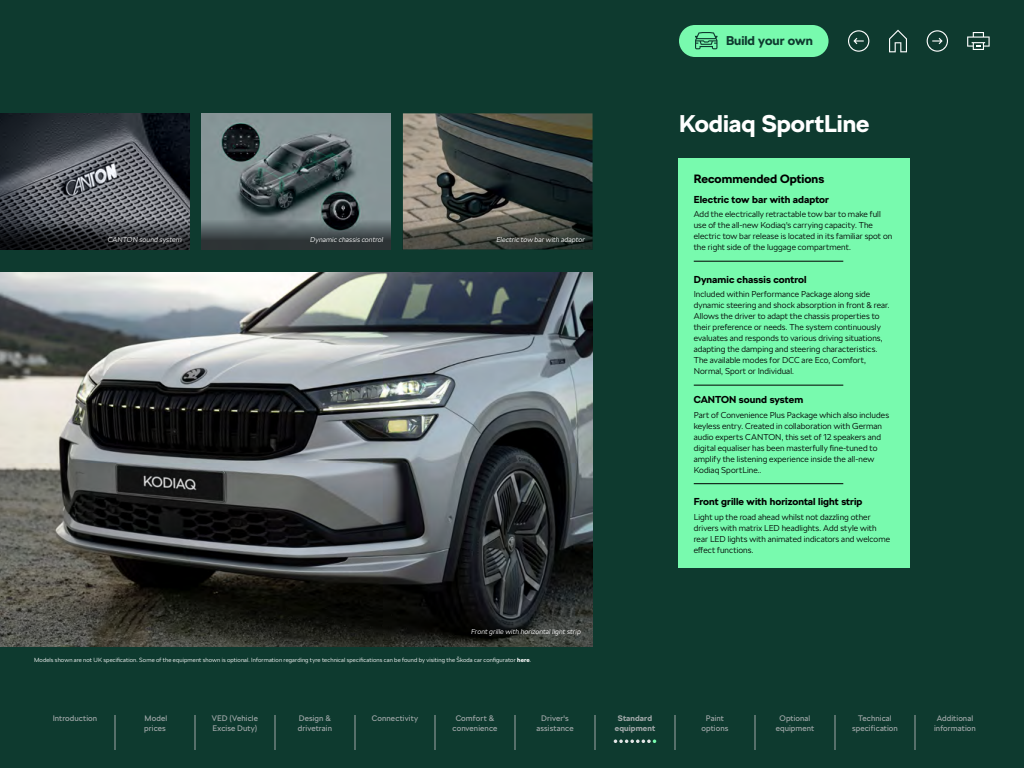
<style>
.page{position:relative;width:1024px;height:768px;background:#0e3a2f}
.page>*{position:absolute;margin:0;border:0;box-sizing:border-box;transform-origin:0 0}
.t1{font:700 24px "SKODA Next";color:#fff}
.t2{font:700 12.7px "SKODA Next";color:#0e3a2f}
.t3{font:700 12px "SKODA Next";color:#000}
.t4{font:700 10px "SKODA Next";letter-spacing:.005em;color:#000}
.t5{font:300 8.5px/11px "SKODA Next";letter-spacing:.005em;color:#000}
.t6{font:8px/10px "SKODA Next";letter-spacing:.01em;color:#a0a7a8;text-align:center}
.t7{font:700 8px/10px "SKODA Next";letter-spacing:.015em;color:#a0a7a8;text-align:center}
.t8{font:italic 300 7px "SKODA Next";letter-spacing:.01em;color:#fff}
.t9{font:300 6px "SKODA Next";letter-spacing:.015em;color:#fff}
.s1{font-weight:700}
</style>
<div class="page">
<img style="left:0;top:272px;width:593px;height:374px">
<div style="left:679px;top:25px;width:150px;height:32px;background:#78faae;border-radius:16px"></div>
<svg style="left:695px;top:32px;width:23px;height:17px"></svg>
<svg style="left:889px;top:30px;width:18px;height:22px"></svg>
<svg style="left:967px;top:32px;width:23px;height:18px"></svg>
<svg style="left:848px;top:30px;width:21px;height:22px"></svg>
<svg style="left:927px;top:30px;width:21px;height:22px"></svg>
<img style="left:201px;top:113px;width:190px;height:102px">
<img style="left:0;top:113px;width:190px;height:102px">
<div style="left:679px;top:159px;width:231px;height:409px;background:#78faae"></div>
<hr style="left:694px;top:261px;width:149px;height:1px;background:#000">
<hr style="left:694px;top:385px;width:149px;height:1px;background:#000">
<hr style="left:694px;top:484px;width:149px;height:1px;background:#000">
<svg style="left:0;top:215px;width:190px;height:34px;background:#36383d"></svg>
<svg style="left:201px;top:215px;width:190px;height:34px;background:#4b5456"></svg>
<img style="left:403px;top:113px;width:190px;height:95px">
<svg style="left:403px;top:208px;width:190px;height:41px;background:#4c4d45"></svg>
<hr style="left:115px;top:715px;width:1px;height:35px;background:#a0a7a8">
<hr style="left:195px;top:715px;width:1px;height:35px;background:#a0a7a8">
<hr style="left:275px;top:715px;width:1px;height:35px;background:#a0a7a8">
<hr style="left:355px;top:715px;width:1px;height:35px;background:#a0a7a8">
<hr style="left:435px;top:715px;width:1px;height:35px;background:#a0a7a8">
<hr style="left:515px;top:715px;width:1px;height:35px;background:#a0a7a8">
<hr style="left:595px;top:715px;width:1px;height:35px;background:#a0a7a8">
<hr style="left:675px;top:715px;width:1px;height:35px;background:#a0a7a8">
<hr style="left:755px;top:715px;width:1px;height:35px;background:#a0a7a8">
<hr style="left:835px;top:715px;width:1px;height:35px;background:#a0a7a8">
<hr style="left:915px;top:715px;width:1px;height:35px;background:#a0a7a8">
<svg style="left:614px;top:740px;width:42px;height:3px"></svg>
<h2 class="t2" style="left:726px;top:33px;width:89px">Build your own</h2>
<p class="t8" style="left:108px;top:235px;width:76px">CANTON sound system</p>
<p class="t8" style="left:310px;top:235px;width:74px">Dynamic chassis control</p>
<p class="t8" style="left:496px;top:235px;width:90px">Electric tow bar with adaptor</p>
<p class="t8" style="left:471px;top:628px;width:111px">Front grille with horizontal light strip</p>
<p class="t9" style="left:34px;top:657px;width:499px">Models shown are not UK specification. Some of the equipment shown is optional. Information regarding tyre technical specifications can be found by visiting the Škoda car configurator <span class="s1">here</span>.</p>
<h1 class="t1" style="left:679px;top:109px;width:192px">Kodiaq SportLine</h1>
<h3 class="t3" style="left:694px;top:171px;width:132px">Recommended Options</h3>
<p class="t4" style="left:694px;top:193px;width:137px">Electric tow bar with adaptor</p>
<p class="t5" style="left:694px;top:209px;width:200px">Add the electrically retractable tow bar to make full use of the all-new Kodiaq's carrying capacity. The electric tow bar release is located in its familiar spot on the right side of the luggage compartment.</p>
<p class="t4" style="left:694px;top:273px;width:114px">Dynamic chassis control</p>
<p class="t5" style="left:694px;top:289px;width:197px">Included within Performance Package along side dynamic steering and shock absorption in front &amp; rear.<br>Allows the driver to adapt the chassis properties to their preference or needs. The system continuously evaluates and responds to various driving situations, adapting the damping and steering characteristics.<br>The available modes for DCC are Eco, Comfort, Normal, Sport or Individual.</p>
<p class="t4" style="left:694px;top:394px;width:111px">CANTON sound system</p>
<p class="t5" style="left:694px;top:409px;width:197px">Part of Convenience Plus Package which also includes keyless entry. Created in collaboration with German audio experts CANTON, this set of 12 speakers and digital equaliser has been masterfully fine-tuned to amplify the listening experience inside the all-new Kodiaq SportLine..</p>
<p class="t4" style="left:694px;top:496px;width:170px">Front grille with horizontal light strip</p>
<p class="t5" style="left:694px;top:511px;width:198px">Light up the road ahead whilst not dazzling other drivers with matrix LED headlights. Add style with rear LED lights with animated indicators and welcome effect functions.</p>
<p class="t6" style="left:53px;top:713px;width:46px">Introduction</p>
<p class="t6" style="left:144px;top:713px;width:25px;text-align:left">Model prices</p>
<p class="t6" style="left:212px;top:713px;width:48px;text-align:left">VED (Vehicle<br>Excise Duty)</p>
<p class="t6" style="left:298px;top:713px;width:36px;text-align:left">Design &amp; drivetrain</p>
<p class="t6" style="left:372px;top:713px;width:48px">Connectivity</p>
<p class="t6" style="left:453px;top:713px;width:46px">Comfort &amp; convenience</p>
<p class="t6" style="left:536px;top:713px;width:39px">Driver's assistance</p>
<p class="t7" style="left:615px;top:713px;width:42px">Standard equipment</p>
<p class="t6" style="left:702px;top:713px;width:28px">Paint options</p>
<p class="t6" style="left:776px;top:713px;width:40px">Optional equipment</p>
<p class="t6" style="left:852px;top:713px;width:47px">Technical specification</p>
<p class="t6" style="left:934px;top:713px;width:43px">Additional information</p>
</div>
